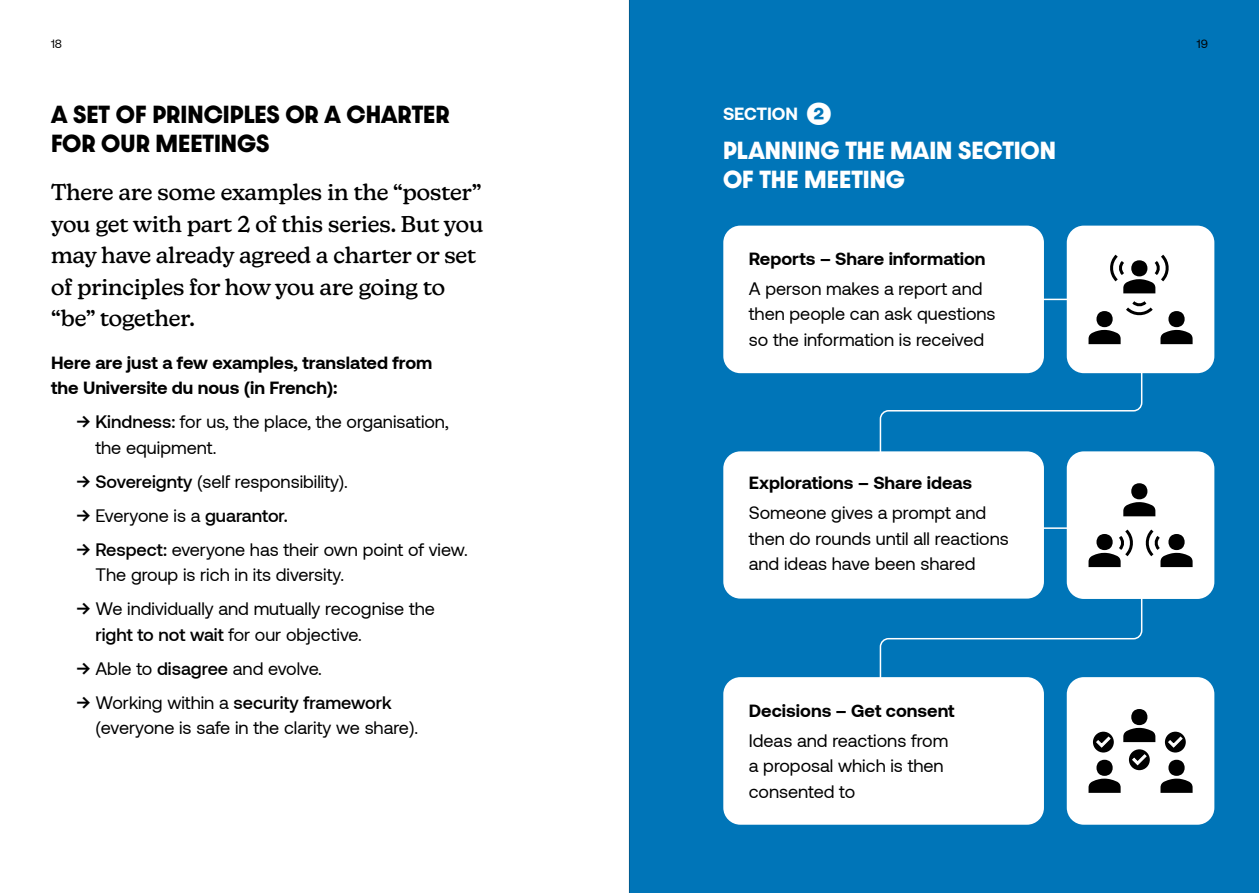
<style>
.page{position:relative;width:1259px;height:893px;background:#fff}
.page>*{position:absolute;margin:0;border:0;box-sizing:border-box;transform-origin:0 0}
.t1{font:500 22.5px/31.5px "New Kansas";color:#000}
.TOC_HEADING{font:700 21px/28.8px "Dazzle Unicase";color:#000}
.TOC_HEADING-2{font:700 21px/28.8px "Dazzle Unicase";letter-spacing:.005em;color:#fff}
.t2{font:18px/25.5px "Aeonik";color:#000}
.t3{font:700 18px/25.5px "Aeonik";color:#000}
.t4{font:500 18px "Aeonik";color:#000}
.t5{font:700 18px "Aeonik";color:#fff}
.t6{font:12px "Aeonik";color:#000}
.s1{font-weight:500}
.s2{font-weight:400}
.s3{font-size:32.7px}
</style>
<div class="page">
<div style="left:629px;top:0;width:630px;height:893px;background:#0075b8"></div>
<svg style="left:879px;top:298px;width:264px;height:392px"></svg>
<div style="left:1066px;top:226px;width:148px;height:147px;background:#fff;border-radius:17px"></div>
<svg style="left:1088px;top:254px;width:104px;height:90px"></svg>
<div style="left:723px;top:226px;width:321px;height:147px;background:#fff;border-radius:17px"></div>
<div style="left:1066px;top:451px;width:148px;height:148px;background:#fff;border-radius:17px"></div>
<svg style="left:1123px;top:483px;width:32px;height:33px"></svg>
<svg style="left:1088px;top:529px;width:45px;height:38px"></svg>
<svg style="left:1145px;top:529px;width:47px;height:38px"></svg>
<div style="left:723px;top:451px;width:321px;height:148px;background:#fff;border-radius:17px"></div>
<div style="left:1066px;top:677px;width:148px;height:148px;background:#fff;border-radius:17px"></div>
<svg style="left:1123px;top:709px;width:32px;height:33px"></svg>
<svg style="left:1088px;top:760px;width:32px;height:33px"></svg>
<svg style="left:1160px;top:760px;width:32px;height:33px"></svg>
<div style="left:1129px;top:749px;width:20px;height:21px;background:#000;border-radius:50%"></div>
<svg style="left:1131px;top:753px;width:16px;height:13px"></svg>
<div style="left:1093px;top:732px;width:20px;height:20px;background:#000;border-radius:50%"></div>
<svg style="left:1096px;top:736px;width:15px;height:12px"></svg>
<div style="left:1165px;top:732px;width:20px;height:20px;background:#000;border-radius:50%"></div>
<svg style="left:1168px;top:736px;width:15px;height:12px"></svg>
<div style="left:723px;top:677px;width:321px;height:148px;background:#fff;border-radius:17px"></div>
<hr style="left:629px;top:0;width:1px;height:893px;background:#000">
<p class="t6" style="left:51px;top:38px;width:13px">18</p>
<p class="t6" style="left:1196px;top:38px;width:13px">19</p>
<p class="TOC_HEADING" style="left:51px;top:100px;width:400px">A SET OF PRINCIPLES OR A CHARTER<br>FOR OUR MEETINGS</p>
<p class="t1" style="left:51px;top:177px;width:434px">There are some examples in the “poster” you get with part 2 of this series. But you may have already agreed a charter or set of principles for how you are going to “be” together.</p>
<p class="t3" style="left:51px;top:350px;width:383px">Here are just a few examples, translated from the Universite du nous (in French):</p>
<p class="t2" style="left:95px;top:409px;width:355px;text-indent:-19px"><span class="s1">→ Kindness:</span> for us, the place, the organisation, the equipment.</p>
<p class="t2" style="left:77px;top:469px;width:273px"><span class="s1">→ Sovereignty</span> (self responsibility).</p>
<p class="t4" style="left:77px;top:505px;width:213px">→ <span class="s2">Everyone is a</span> guarantor.</p>
<p class="t2" style="left:95px;top:537px;width:374px;text-indent:-19px"><span class="s1">→ Respect:</span> everyone has their own point of view.<br>The group is rich in its diversity.</p>
<p class="t2" style="left:95px;top:596px;width:341px;text-indent:-19px"><span class="s1">→</span> We individually and mutually recognise the <span class="s1">right to not wait</span> for our objective.</p>
<p class="t2" style="left:77px;top:656px;width:247px"><span class="s1">→</span> Able to <span class="s1">disagree</span> and evolve.</p>
<p class="t2" style="left:95px;top:690px;width:324px;text-indent:-19px"><span class="s1">→</span> Working within a <span class="s1">security framework </span>(everyone is safe in the clarity we share).</p>
<p class="t5" style="left:723px;top:104px;width:110px">SECTION <span class="s3">➋</span></p>
<p class="TOC_HEADING-2" style="left:723px;top:136px;width:334px">PLANNING THE MAIN SECTION<br>OF THE MEETING</p>
<p class="t3" style="left:749px;top:246px;width:238px">Reports – Share information</p>
<p class="t2" style="left:749px;top:276px;width:248px">A person makes a report and then people can ask questions so the information is received</p>
<p class="t3" style="left:749px;top:470px;width:225px">Explorations – Share ideas</p>
<p class="t2" style="left:749px;top:500px;width:261px">Someone gives a prompt and then do rounds until all reactions and ideas have been shared</p>
<p class="t3" style="left:749px;top:697px;width:207px">Decisions – Get consent</p>
<p class="t2" style="left:749px;top:727px;width:201px">Ideas and reactions from a proposal which is then consented to</p>
</div>
